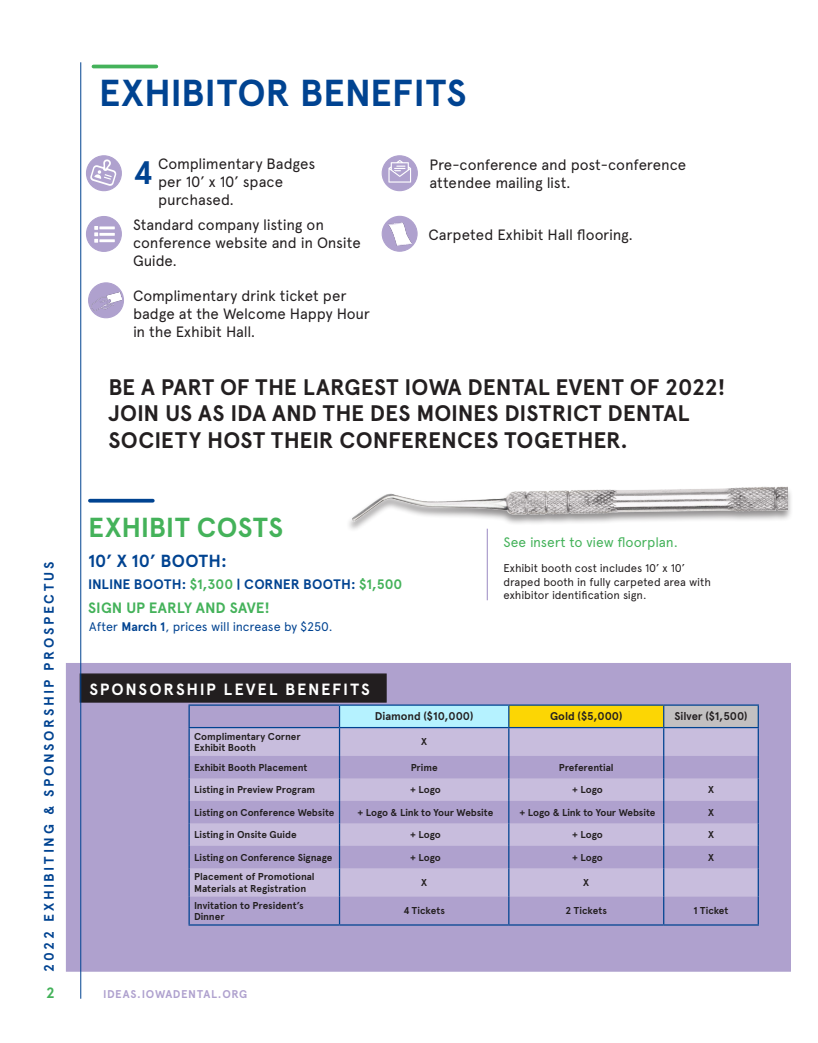
<style>
.page{position:relative;width:818px;height:1043px;background:#fff}
.page>*{position:absolute;margin:0;border:0;box-sizing:border-box;transform-origin:0 0}
.t1{font:700 37.5px "Apercu";color:#004391}
.t2{font:700 32.5px "Apercu";color:#004391}
.t3{font:700 27.5px "Apercu";letter-spacing:.015em;color:#44b25a}
.t4{font:700 22.5px/26.4px "Apercu";color:#231f20}
.t5{font:700 17.5px "Apercu";letter-spacing:.01em;color:#004391}
.t6{font:700 16.25px "Apercu";letter-spacing:.11em;color:#fff}
.t7{font:15px/18px "Apercu";letter-spacing:-.01em;color:#231f20}
.t8{font:700 15px "Apercu";color:#44b25a}
.t9{font:700 13.75px "Apercu";color:#004391}
.t10{font:700 13.75px "Apercu";letter-spacing:.19em;color:#004391}
.t11{font:13.75px "Apercu";letter-spacing:-.01em;color:#44b25a}
.t12{font:12.5px "Apercu";letter-spacing:-.01em;color:#004391}
.t13{font:11.25px/13.5px "Apercu";letter-spacing:-.005em;color:#231f20}
.t14{font:700 11.25px "Apercu";letter-spacing:-.005em;color:#231f20}
.t15{font:700 11.25px "Apercu";letter-spacing:.055em;color:#afa1ce}
.t16{font:700 10px/11.2px "Apercu";letter-spacing:-.005em;color:#231f20}
.s1{color:#44b25a}
.s2{font-weight:700}
</style>
<div class="page">
<div style="left:66px;top:663px;width:724px;height:308px;background:#afa1ce"></div>
<svg style="left:190px;top:705px;width:567px;height:219px"></svg>
<div style="left:339px;top:705px;width:170px;height:22px;background:#b5f2ff"></div>
<div style="left:509px;top:705px;width:154px;height:22px;background:#fcd604"></div>
<div style="left:663px;top:705px;width:95px;height:22px;background:#c2c0c1"></div>
<svg style="left:190px;top:728px;width:567px;height:168px;fill:#c8bddd"></svg>
<hr style="left:188px;top:728px;width:2px;height:28px;background:#004391">
<hr style="left:188px;top:756px;width:2px;height:22px;background:#004391">
<hr style="left:188px;top:778px;width:2px;height:22px;background:#004391">
<hr style="left:188px;top:800px;width:2px;height:23px;background:#004391">
<hr style="left:188px;top:823px;width:2px;height:22px;background:#004391">
<hr style="left:188px;top:845px;width:2px;height:23px;background:#004391">
<hr style="left:188px;top:868px;width:2px;height:28px;background:#004391">
<hr style="left:188px;top:896px;width:2px;height:28px;background:#004391">
<hr style="left:188px;top:924px;width:151px;height:1px;background:#004391">
<hr style="left:339px;top:924px;width:170px;height:1px;background:#004391">
<hr style="left:509px;top:924px;width:154px;height:1px;background:#004391">
<hr style="left:663px;top:924px;width:95px;height:1px;background:#004391">
<hr style="left:188px;top:704px;width:151px;height:1px;background:#004391">
<hr style="left:188px;top:705px;width:2px;height:22px;background:#004391">
<hr style="left:339px;top:704px;width:170px;height:1px;background:#004391">
<svg style="left:339px;top:705px;width:1px;height:219px"></svg>
<hr style="left:509px;top:704px;width:154px;height:1px;background:#004391">
<svg style="left:508px;top:705px;width:1px;height:219px"></svg>
<hr style="left:663px;top:704px;width:95px;height:1px;background:#004391">
<svg style="left:663px;top:705px;width:1px;height:219px"></svg>
<svg style="left:757px;top:705px;width:1px;height:219px"></svg>
<hr style="left:188px;top:727px;width:151px;height:1px;background:#004391">
<hr style="left:339px;top:727px;width:170px;height:1px;background:#004391">
<hr style="left:509px;top:727px;width:154px;height:1px;background:#004391">
<hr style="left:663px;top:727px;width:95px;height:1px;background:#004391">
<div style="left:80px;top:673px;width:306px;height:29px;background:#221e1f;border:1px solid #221e1f"></div>
<hr style="left:486px;top:528px;width:2px;height:72px;background:#afa1ce">
<div style="left:382px;top:156px;width:35px;height:35px;background:#afa1ce;border-radius:50%"></div>
<div style="left:381px;top:155px;width:37px;height:36px;border:1px solid #afa1ce;border-radius:50%"></div>
<svg style="left:388px;top:160px;width:23px;height:23px"></svg>
<hr style="left:93px;top:65px;width:63px;height:3px;background:#44b25a">
<hr style="left:90px;top:499px;width:63px;height:3px;background:#004391">
<div style="left:86px;top:156px;width:35px;height:35px;background:#afa1ce;border-radius:50%"></div>
<div style="left:86px;top:155px;width:36px;height:36px;border:1px solid #afa1ce;border-radius:50%"></div>
<div style="left:86px;top:216px;width:35px;height:35px;background:#afa1ce;border-radius:50%"></div>
<div style="left:86px;top:216px;width:36px;height:36px;border:1px solid #afa1ce;border-radius:50%"></div>
<svg style="left:90px;top:159px;width:27px;height:27px"></svg>
<svg style="left:94px;top:226px;width:21px;height:17px"></svg>
<img style="left:349px;top:486px;width:438px;height:61px">
<hr style="left:80px;top:62px;width:1px;height:936px;background:#004391">
<div style="left:89px;top:283px;width:34px;height:35px;background:#afa1ce;border-radius:50%"></div>
<div style="left:88px;top:282px;width:36px;height:36px;border:1px solid #afa1ce;border-radius:50%"></div>
<div style="left:382px;top:216px;width:35px;height:35px;background:#afa1ce;border-radius:50%"></div>
<div style="left:381px;top:216px;width:36px;height:36px;border:1px solid #afa1ce;border-radius:50%"></div>
<img style="left:92px;top:293px;width:29px;height:17px">
<img style="left:388px;top:223px;width:23px;height:23px">
<p class="t1" style="left:99px;top:70px;width:369px">EXHIBITOR BENEFITS</p>
<p class="t2" style="left:133px;top:153px;width:21px">4</p>
<p class="t7" style="left:158px;top:155px;width:159px">Complimentary Badges per 10’ x 10’ space purchased.</p>
<p class="t7" style="left:133px;top:216px;width:229px">Standard company listing on conference website and in Onsite<br>Guide.</p>
<p class="t7" style="left:133px;top:286px;width:238px">Complimentary drink ticket per badge at the Welcome Happy Hour in the Exhibit Hall.</p>
<p class="t7" style="left:429px;top:155px;width:258px">Pre-conference and post-conference attendee mailing list.</p>
<p class="t7" style="left:428px;top:225px;width:206px">Carpeted Exhibit Hall flooring.</p>
<p class="t4" style="left:108px;top:374px;width:619px">BE A PART OF THE LARGEST IOWA DENTAL EVENT OF 2022!<br>JOIN US AS IDA AND THE DES MOINES DISTRICT DENTAL<br>SOCIETY HOST THEIR CONFERENCES TOGETHER.</p>
<p class="t10" style="left:41px;top:971px;width:411px;rotate:-90deg">2022 EXHIBITING &amp; SPONSORSHIP PROSPECTUS</p>
<p class="t3" style="left:88px;top:511px;width:196px">EXHIBIT COSTS</p>
<p class="t5" style="left:88px;top:550px;width:141px">10’ X 10’ BOOTH:</p>
<p class="t9" style="left:88px;top:575px;width:316px">INLINE BOOTH: <span class="s1">$1,300</span> | CORNER BOOTH: <span class="s1">$1,500</span></p>
<p class="t8" style="left:88px;top:599px;width:183px">SIGN UP EARLY AND SAVE!</p>
<p class="t12" style="left:89px;top:619px;width:245px">After <span class="s2">March 1</span>, prices will increase by $250.</p>
<p class="t6" style="left:89px;top:679px;width:282px">SPONSORSHIP LEVEL BENEFITS</p>
<p class="t11" style="left:503px;top:533px;width:176px">See insert to view floorplan.</p>
<p class="t13" style="left:503px;top:561px;width:209px">Exhibit booth cost includes 10’ x 10’ draped booth in fully carpeted area with exhibitor identification sign.</p>
<p class="t14" style="left:375px;top:709px;width:100px">Diamond ($10,000)</p>
<p class="t14" style="left:550px;top:709px;width:74px">Gold ($5,000)</p>
<p class="t14" style="left:674px;top:709px;width:75px">Silver ($1,500)</p>
<p class="t16" style="left:194px;top:730px;width:108px">Complimentary Corner<br>Exhibit Booth</p>
<p class="t16" style="left:421px;top:736px;width:7px">X</p>
<p class="t16" style="left:194px;top:761px;width:115px">Exhibit Booth Placement</p>
<p class="t16" style="left:410px;top:761px;width:28px">Prime</p>
<p class="t16" style="left:559px;top:761px;width:56px">Preferential</p>
<p class="t16" style="left:194px;top:784px;width:122px">Listing in Preview Program</p>
<p class="t16" style="left:410px;top:784px;width:32px">+ Logo</p>
<p class="t16" style="left:572px;top:784px;width:32px">+ Logo</p>
<p class="t16" style="left:708px;top:784px;width:7px">X</p>
<p class="t16" style="left:194px;top:806px;width:142px">Listing on Conference Website</p>
<p class="t16" style="left:357px;top:806px;width:137px">+ Logo &amp; Link to Your Website</p>
<p class="t16" style="left:519px;top:806px;width:137px">+ Logo &amp; Link to Your Website</p>
<p class="t16" style="left:708px;top:806px;width:7px">X</p>
<p class="t16" style="left:194px;top:829px;width:104px">Listing in Onsite Guide</p>
<p class="t16" style="left:410px;top:829px;width:32px">+ Logo</p>
<p class="t16" style="left:572px;top:829px;width:32px">+ Logo</p>
<p class="t16" style="left:708px;top:829px;width:7px">X</p>
<p class="t16" style="left:194px;top:851px;width:140px">Listing on Conference Signage</p>
<p class="t16" style="left:410px;top:851px;width:32px">+ Logo</p>
<p class="t16" style="left:572px;top:851px;width:32px">+ Logo</p>
<p class="t16" style="left:708px;top:851px;width:7px">X</p>
<p class="t16" style="left:194px;top:871px;width:122px">Placement of Promotional<br>Materials at Registration</p>
<p class="t16" style="left:421px;top:877px;width:7px">X</p>
<p class="t16" style="left:583px;top:877px;width:7px">X</p>
<p class="t16" style="left:194px;top:899px;width:111px">Invitation to President’s<br>Dinner</p>
<p class="t16" style="left:403px;top:905px;width:43px">4 Tickets</p>
<p class="t16" style="left:565px;top:905px;width:43px">2 Tickets</p>
<p class="t16" style="left:693px;top:905px;width:37px">1 Ticket</p>
<p class="t8" style="left:46px;top:983px;width:10px">2</p>
<p class="t15" style="left:103px;top:986px;width:146px">IDEAS.IOWADENTAL.ORG</p>
</div>
